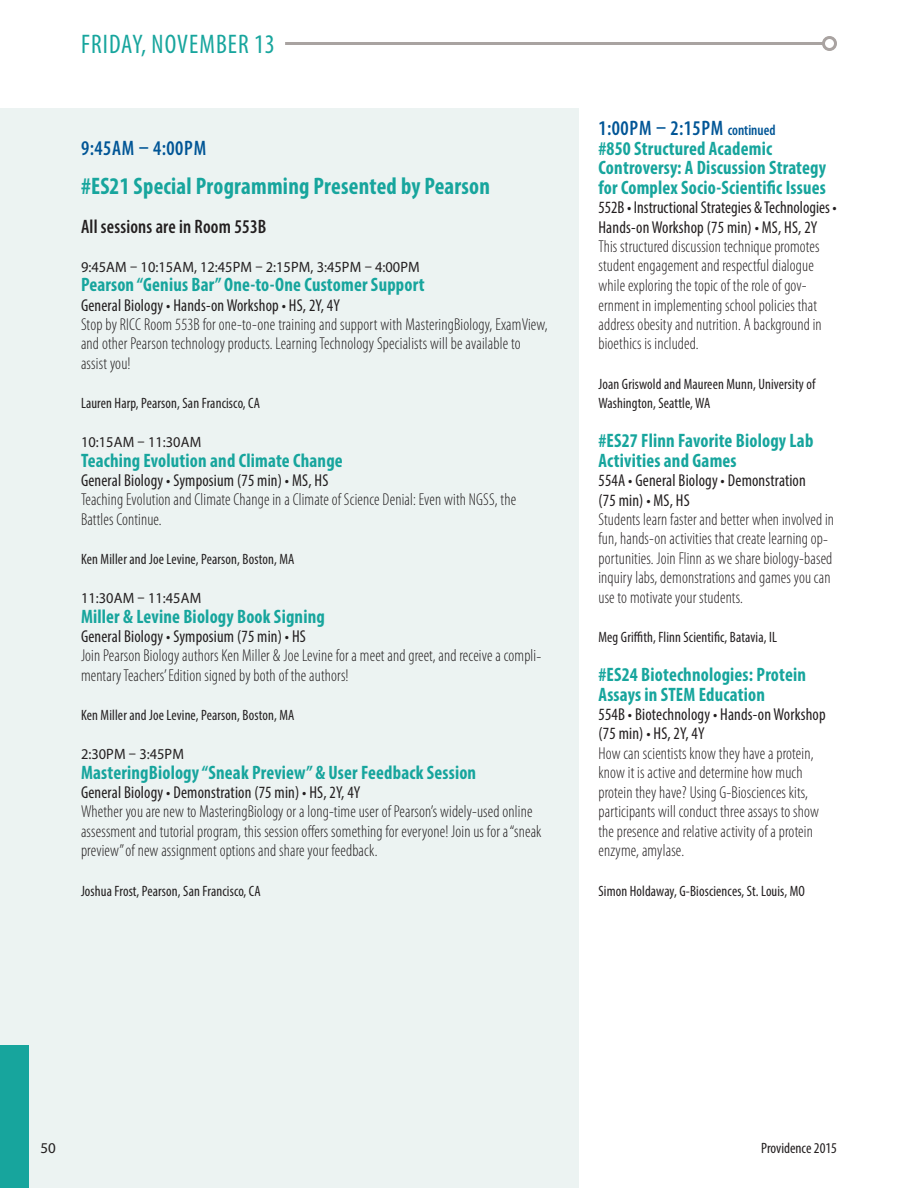
<style>
.page{position:relative;width:918px;height:1188px;background:#fff}
.page>*{position:absolute;margin:0;border:0;box-sizing:border-box;transform-origin:0 0}
.t1{font:condensed 27px "Myriad Pro";letter-spacing:.04em;color:#17a59d;scale:.96 1}
.t2{font:700 condensed 24px "Myriad Pro";letter-spacing:.01em;color:#17a59d;scale:.96 1}
.t3{font:600 condensed 21px "Myriad Pro";letter-spacing:.03em;color:#005596;scale:.96 1}
.t4{font:700 condensed 19.5px/19.5px "Myriad Pro";letter-spacing:.01em;color:#17a59d;scale:.96 1}
.t5{font:600 condensed 19.5px "Myriad Pro";letter-spacing:.01em;color:#231f20;scale:.96 1}
.t6{font:300 condensed 17.25px/19.5px "Myriad Pro";letter-spacing:.01em;color:#231f20;scale:.96 1}
.t7{font:condensed 17.25px/19.5px "Myriad Pro";letter-spacing:.01em;color:#231f20;scale:.96 1}
.t8{font:condensed 15px/19.5px "Myriad Pro";letter-spacing:.01em;color:#231f20;scale:.96 1}
.t9{font:15px "Myriad Pro";letter-spacing:.01em;color:#231f20;scale:.96 1}
.t10{font:condensed 15px "Myriad Pro";letter-spacing:.01em;color:#231f20}
.t11{font:15px "Myriad Pro";letter-spacing:.01em;color:#231f20}
.s1{font-size:15px}
</style>
<div class="page">
<div style="left:0;top:108px;width:578px;height:1080px;background:#ecf3f2"></div>
<div style="left:0;top:1045px;width:29px;height:143px;background:#17a59d"></div>
<hr style="left:285px;top:42px;width:539px;height:3px;background:#a9a3a1">
<div style="left:822px;top:36px;width:15px;height:15px;border:3px solid #a9a3a1;border-radius:50%"></div>
<h1 class="t1" style="left:81px;top:28px;width:203px">FRIDAY, NOVEMBER 13</h1>
<p class="t3" style="left:81px;top:135px;width:132px">9:45AM – 4:00PM</p>
<h2 class="t2" style="left:81px;top:171px;width:428px">#ES21 Special Programming Presented by Pearson</h2>
<p class="t5" style="left:81px;top:214px;width:195px">All sessions are in Room 553B</p>
<p class="t9" style="left:81px;top:257px;width:354px">9:45AM – 10:15AM, 12:45PM – 2:15PM, 3:45PM – 4:00PM</p>
<p class="t4" style="left:81px;top:274px;width:359px">Pearson “Genius Bar” One-to-One Customer Support</p>
<p class="t7" style="left:81px;top:295px;width:271px">General Biology • Hands-on Workshop • HS, 2Y, 4Y</p>
<p class="t6" style="left:81px;top:314px;width:488px">Stop by RICC Room 553B for one-to-one training and support with MasteringBiology, ExamView, and other Pearson technology products. Learning Technology Specialists will be available to assist you!</p>
<p class="t8" style="left:81px;top:393px;width:188px">Lauren Harp, Pearson, San Francisco, CA</p>
<p class="t9" style="left:81px;top:433px;width:127px">10:15AM – 11:30AM</p>
<p class="t4" style="left:81px;top:450px;width:274px">Teaching Evolution and Climate Change</p>
<p class="t7" style="left:81px;top:470px;width:259px">General Biology • Symposium (75 min) • MS, HS</p>
<p class="t6" style="left:81px;top:490px;width:455px">Teaching Evolution and Climate Change in a Climate of Science Denial: Even with NGSS, the<br>Battles Continue.</p>
<p class="t8" style="left:81px;top:549px;width:224px">Ken Miller and Joe Levine, Pearson, Boston, MA</p>
<p class="t9" style="left:81px;top:589px;width:127px">11:30AM – 11:45AM</p>
<p class="t4" style="left:81px;top:606px;width:256px">Miller &amp; Levine Biology Book Signing</p>
<p class="t7" style="left:81px;top:626px;width:236px">General Biology • Symposium (75 min) • HS</p>
<p class="t6" style="left:81px;top:646px;width:481px">Join Pearson Biology authors Ken Miller &amp; Joe Levine for a meet and greet, and receive a compli&shy;mentary Teachers’ Edition signed by both of the authors!</p>
<p class="t8" style="left:81px;top:705px;width:224px">Ken Miller and Joe Levine, Pearson, Boston, MA</p>
<p class="t9" style="left:81px;top:745px;width:109px">2:30PM – 3:45PM</p>
<p class="t4" style="left:81px;top:762px;width:413px">MasteringBiology “Sneak Preview” &amp; User Feedback Session</p>
<p class="t7" style="left:81px;top:782px;width:293px">General Biology • Demonstration (75 min) • HS, 2Y, 4Y</p>
<p class="t6" style="left:81px;top:802px;width:481px">Whether you are new to MasteringBiology or a long-time user of Pearson’s widely-used online assessment and tutorial program, this session offers something for everyone! Join us for a “sneak preview” of new assignment options and share your feedback.</p>
<p class="t8" style="left:81px;top:881px;width:189px">Joshua Frost, Pearson, San Francisco, CA</p>
<p class="t3" style="left:598px;top:115px;width:186px">1:00PM – 2:15PM <span class="s1">continued</span></p>
<p class="t4" style="left:598px;top:138px;width:239px">#850 Structured Academic<br>Controversy: A Discussion Strategy for Complex Socio-Scientific Issues</p>
<p class="t7" style="left:598px;top:197px;width:250px">552B • Instructional Strategies &amp; Technologies •<br>Hands-on Workshop (75 min) • MS, HS, 2Y</p>
<p class="t6" style="left:598px;top:236px;width:234px">This structured discussion technique promotes student engagement and respectful dialogue while exploring the topic of the role of gov&shy;ernment in implementing school policies that address obesity and nutrition. A background in bioethics is included.</p>
<p class="t8" style="left:598px;top:374px;width:227px">Joan Griswold and Maureen Munn, University of<br>Washington, Seattle, WA</p>
<p class="t4" style="left:598px;top:430px;width:225px">#ES27 Flinn Favorite Biology Lab<br>Activities and Games</p>
<p class="t7" style="left:598px;top:470px;width:218px">554A • General Biology • Demonstration (75 min) • MS, HS</p>
<p class="t6" style="left:598px;top:509px;width:247px">Students learn faster and better when involved in fun, hands-on activities that create learning op&shy;portunities. Join Flinn as we share biology-based inquiry labs, demonstrations and games you can use to motivate your students.</p>
<p class="t8" style="left:598px;top:627px;width:188px">Meg Griffith, Flinn Scientific, Batavia, IL</p>
<p class="t4" style="left:598px;top:664px;width:218px">#ES24 Biotechnologies: Protein<br>Assays in STEM Education</p>
<p class="t7" style="left:598px;top:704px;width:238px">554B • Biotechnology • Hands-on Workshop (75 min) • HS, 2Y, 4Y</p>
<p class="t6" style="left:598px;top:743px;width:231px">How can scientists know they have a protein, know it is active and determine how much protein they have? Using G-Biosciences kits, participants will conduct three assays to show the presence and relative activity of a protein enzyme, amylase.</p>
<p class="t8" style="left:598px;top:881px;width:217px">Simon Holdaway, G-Biosciences, St. Louis, MO</p>
<p class="t11" style="left:40px;top:1139px;width:17px">50</p>
<p class="t10" style="left:761px;top:1139px;width:77px">Providence 2015</p>
</div>
